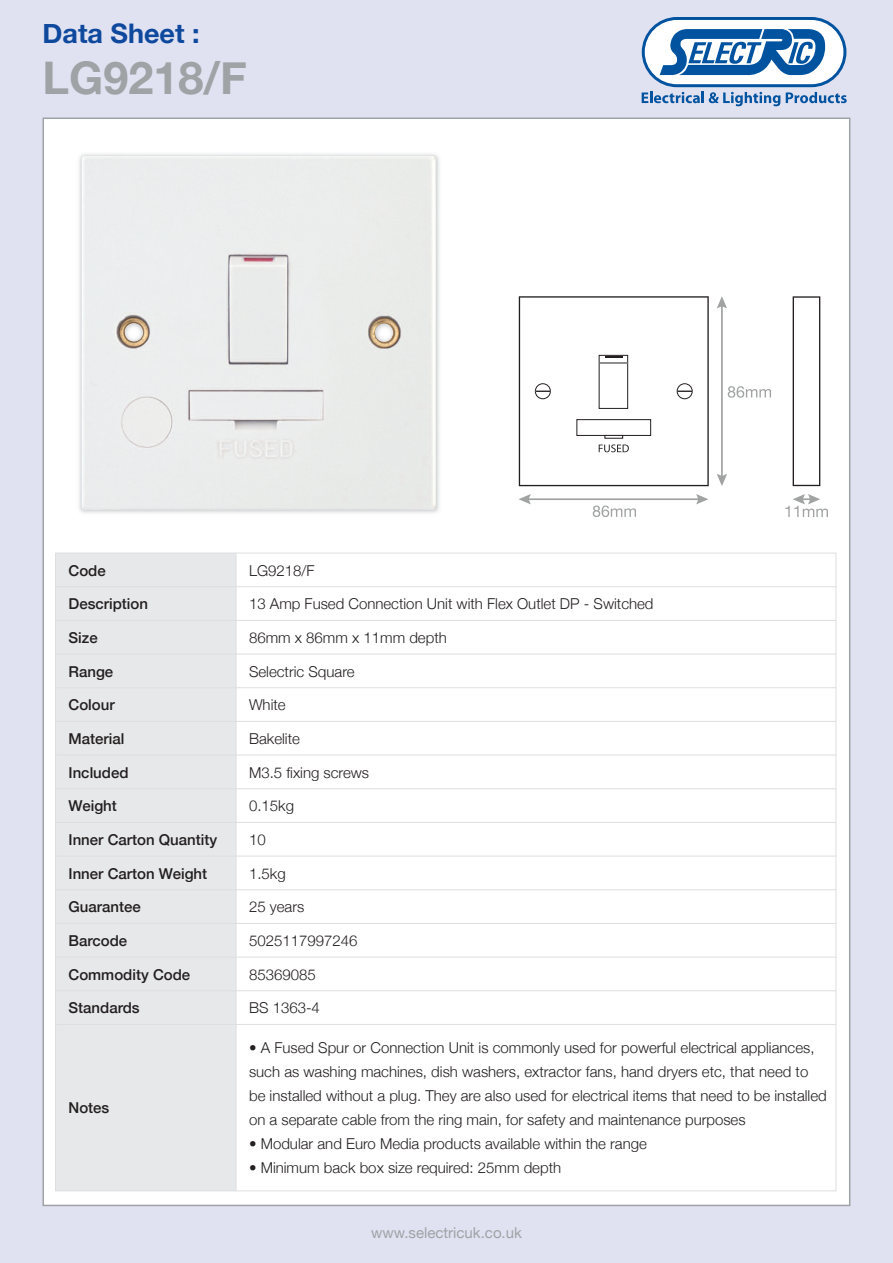
<style>
.page{position:relative;width:893px;height:1263px;background:#e1e2f1}
.page>*{position:absolute;margin:0;border:0;box-sizing:border-box;transform-origin:0 0}
.t1{font:700 45px "Helvetica Neue";color:#9fa3a6}
.t2{font:700 27px "Helvetica Neue";color:#0f499d}
.t3{font:300 15px/24px "Helvetica Neue";color:#231f20}
.t4{font:500 15px "Helvetica Neue";color:#231f20}
.t5{font:15px "Helvetica Neue";color:#9fa3a6}
</style>
<div class="page">
<div style="left:44px;top:119px;width:805px;height:1086px;background:#fff"></div>
<svg style="left:642px;top:17px;width:205px;height:89px"></svg>
<img style="left:79px;top:154px;width:360px;height:359px">
<div style="left:82px;top:156px;width:354px;height:354px;background:#ebecec"></div>
<div style="left:55px;top:553px;width:181px;height:34px;background:#e7e8e9"></div>
<div style="left:55px;top:587px;width:181px;height:33px;background:#e7e8e9"></div>
<div style="left:55px;top:620px;width:181px;height:34px;background:#e7e8e9"></div>
<div style="left:55px;top:654px;width:181px;height:34px;background:#e7e8e9"></div>
<div style="left:55px;top:688px;width:181px;height:33px;background:#e7e8e9"></div>
<div style="left:55px;top:721px;width:181px;height:34px;background:#e7e8e9"></div>
<div style="left:55px;top:755px;width:181px;height:34px;background:#e7e8e9"></div>
<div style="left:55px;top:789px;width:181px;height:33px;background:#e7e8e9"></div>
<div style="left:55px;top:822px;width:181px;height:34px;background:#e7e8e9"></div>
<div style="left:55px;top:856px;width:181px;height:34px;background:#e7e8e9"></div>
<div style="left:55px;top:890px;width:181px;height:33px;background:#e7e8e9"></div>
<div style="left:55px;top:923px;width:181px;height:34px;background:#e7e8e9"></div>
<div style="left:55px;top:957px;width:181px;height:34px;background:#e7e8e9"></div>
<div style="left:55px;top:991px;width:181px;height:33px;background:#e7e8e9"></div>
<div style="left:55px;top:1024px;width:181px;height:167px;background:#e7e8e9"></div>
<hr style="left:55px;top:553px;width:1px;height:638px;background:#dedfe0">
<hr style="left:236px;top:553px;width:1px;height:638px;background:#dedfe0">
<hr style="left:836px;top:553px;width:1px;height:638px;background:#dedfe0">
<hr style="left:55px;top:553px;width:781px;height:1px;background:#dedfe0">
<hr style="left:55px;top:586px;width:781px;height:1px;background:#dedfe0">
<hr style="left:55px;top:620px;width:781px;height:1px;background:#dedfe0">
<hr style="left:55px;top:654px;width:781px;height:1px;background:#dedfe0">
<hr style="left:55px;top:687px;width:781px;height:1px;background:#dedfe0">
<hr style="left:55px;top:721px;width:781px;height:1px;background:#dedfe0">
<hr style="left:55px;top:755px;width:781px;height:1px;background:#dedfe0">
<hr style="left:55px;top:788px;width:781px;height:1px;background:#dedfe0">
<hr style="left:55px;top:822px;width:781px;height:1px;background:#dedfe0">
<hr style="left:55px;top:856px;width:781px;height:1px;background:#dedfe0">
<hr style="left:55px;top:889px;width:781px;height:1px;background:#dedfe0">
<hr style="left:55px;top:923px;width:781px;height:1px;background:#dedfe0">
<hr style="left:55px;top:957px;width:781px;height:1px;background:#dedfe0">
<hr style="left:55px;top:990px;width:781px;height:1px;background:#dedfe0">
<hr style="left:55px;top:1024px;width:781px;height:1px;background:#dedfe0">
<hr style="left:55px;top:1190px;width:781px;height:1px;background:#dedfe0">
<svg style="left:717px;top:296px;width:54px;height:190px"></svg>
<svg style="left:519px;top:494px;width:189px;height:23px"></svg>
<svg style="left:785px;top:494px;width:43px;height:23px"></svg>
<svg style="left:793px;top:296px;width:27px;height:190px"></svg>
<svg style="left:519px;top:296px;width:190px;height:190px"></svg>
<h2 class="t2" style="left:43px;top:17px;width:159px">Data Sheet :</h2>
<h1 class="t1" style="left:43px;top:50px;width:206px">LG9218/F</h1>
<p class="t4" style="left:69px;top:561px;width:39px">Code</p>
<p class="t3" style="left:249px;top:558px;width:67px">LG9218/F</p>
<p class="t4" style="left:69px;top:595px;width:81px">Description</p>
<p class="t3" style="left:249px;top:591px;width:406px">13 Amp Fused Connection Unit with Flex Outlet DP - Switched</p>
<p class="t4" style="left:69px;top:628px;width:31px">Size</p>
<p class="t3" style="left:249px;top:625px;width:199px">86mm x 86mm x 11mm depth</p>
<p class="t4" style="left:69px;top:662px;width:46px">Range</p>
<p class="t3" style="left:249px;top:659px;width:107px">Selectric Square</p>
<p class="t4" style="left:69px;top:696px;width:48px">Colour</p>
<p class="t3" style="left:249px;top:692px;width:38px">White</p>
<p class="t4" style="left:69px;top:729px;width:57px">Material</p>
<p class="t3" style="left:249px;top:726px;width:52px">Bakelite</p>
<p class="t4" style="left:69px;top:763px;width:62px">Included</p>
<p class="t3" style="left:249px;top:760px;width:122px">M3.5 fixing screws</p>
<p class="t4" style="left:69px;top:797px;width:50px">Weight</p>
<p class="t3" style="left:249px;top:793px;width:47px">0.15kg</p>
<p class="t4" style="left:69px;top:830px;width:150px">Inner Carton Quantity</p>
<p class="t3" style="left:249px;top:827px;width:18px">10</p>
<p class="t4" style="left:69px;top:864px;width:140px">Inner Carton Weight</p>
<p class="t3" style="left:249px;top:861px;width:38px">1.5kg</p>
<p class="t4" style="left:69px;top:898px;width:74px">Guarantee</p>
<p class="t3" style="left:249px;top:894px;width:57px">25 years</p>
<p class="t4" style="left:69px;top:931px;width:60px">Barcode</p>
<p class="t3" style="left:249px;top:928px;width:110px">5025117997246</p>
<p class="t4" style="left:69px;top:965px;width:123px">Commodity Code</p>
<p class="t3" style="left:249px;top:962px;width:68px">85369085</p>
<p class="t4" style="left:69px;top:999px;width:73px">Standards</p>
<p class="t3" style="left:249px;top:995px;width:72px">BS 1363-4</p>
<p class="t4" style="left:69px;top:1099px;width:42px">Notes</p>
<p class="t3" style="left:249px;top:1036px;width:579px">• A Fused Spur or Connection Unit is commonly used for powerful electrical appliances, such as washing machines, dish washers, extractor fans, hand dryers etc, that need to be installed without a plug. They are also used for electrical items that need to be installed on a separate cable from the ring main, for safety and maintenance purposes</p>
<p class="t3" style="left:249px;top:1132px;width:399px">• Modular and Euro Media products available within the range</p>
<p class="t3" style="left:249px;top:1156px;width:314px">• Minimum back box size required: 25mm depth</p>
<p class="t5" style="left:371px;top:1224px;width:152px">www.selectricuk.co.uk</p>
</div>
